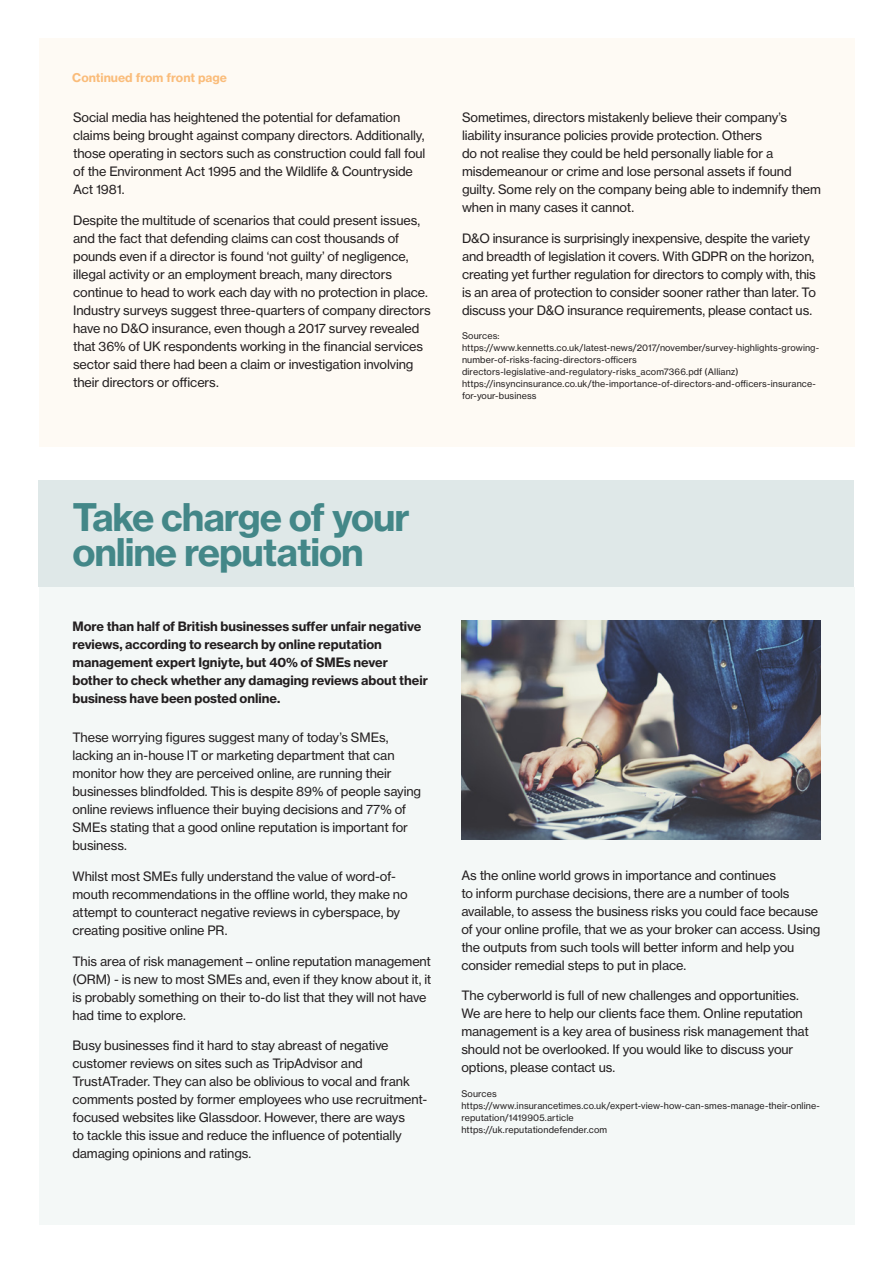
<style>
.page{position:relative;width:893px;height:1263px;background:#fff}
.page>*{position:absolute;margin:0;border:0;box-sizing:border-box;transform-origin:0 0}
.t1{font:37.5px/34.5px "N Haas Grotesk TX Std 75 Bd";letter-spacing:-.03em;color:#438788}
.Body_Copy{font:12.75px/18px "N Haas Grotesk TX Std 55 Rg";letter-spacing:-.01em;color:#231f20}
.Intro_Para_Bold{font:12.75px/18px "N Haas Grotesk TX Std 75 Bd";letter-spacing:-.005em;color:#231f20}
.t2{font:12px "N Haas Grotesk TX Std 75 Bd";color:#fabc7a}
.Small_Source_Text{font:9px/12px "N Haas Grotesk TX Std 55 Rg";letter-spacing:.01em;color:#231f20}
</style>
<div class="page">
<div style="left:39px;top:38px;width:816px;height:408px;background:#fefaf4"></div>
<div style="left:39px;top:587px;width:816px;height:638px;background:#f4f8f7"></div>
<div style="left:38px;top:480px;width:816px;height:107px;background:#dfe8e8"></div>
<img style="left:461px;top:621px;width:359px;height:219px">
<p class="t2" style="left:72px;top:70px;width:156px">Continued from front page</p>
<p class="Body_Copy" style="left:73px;top:108px;width:354px">Social media has heightened the potential for defamation claims being brought against company directors. Additionally, those operating in sectors such as construction could fall foul of the Environment Act 1995 and the Wildlife &amp; Countryside Act 1981.</p>
<p class="Body_Copy" style="left:73px;top:211px;width:359px">Despite the multitude of scenarios that could present issues, and the fact that defending claims can cost thousands of pounds even if a director is found ‘not guilty’ of negligence, illegal activity or an employment breach, many directors continue to head to work each day with no protection in place.<br>Industry surveys suggest three-quarters of company directors have no D&amp;O insurance, even though a 2017 survey revealed that 36% of UK respondents working in the financial services sector said there had been a claim or investigation involving their directors or officers.</p>
<p class="Body_Copy" style="left:462px;top:108px;width:360px">Sometimes, directors mistakenly believe their company’s liability insurance policies provide protection. Others<br>do not realise they could be held personally liable for a misdemeanour or crime and lose personal assets if found guilty. Some rely on the company being able to indemnify them when in many cases it cannot.</p>
<p class="Body_Copy" style="left:462px;top:229px;width:356px">D&amp;O insurance is surprisingly inexpensive, despite the variety and breadth of legislation it covers. With GDPR on the horizon, creating yet further regulation for directors to comply with, this is an area of protection to consider sooner rather than later. To discuss your D&amp;O insurance requirements, please contact us.</p>
<p class="Small_Source_Text" style="left:462px;top:330px;width:39px">Sources:</p>
<p class="Small_Source_Text" style="left:462px;top:342px;width:359px">https://www.kennetts.co.uk/latest-news/2017/november/survey-highlights-growing&shy;number-of-risks-facing-directors-officers</p>
<p class="Small_Source_Text" style="left:462px;top:366px;width:278px">directors-legislative-and-regulatory-risks_acom7366.pdf (Allianz)</p>
<p class="Small_Source_Text" style="left:462px;top:378px;width:355px">https://insyncinsurance.co.uk/the-importance-of-directors-and-officers-insurance&shy;for-your-business</p>
<p class="t1" style="left:72px;top:500px;width:339px">Take charge of your online reputation</p>
<p class="Intro_Para_Bold" style="left:72px;top:617px;width:357px">More than half of British businesses suffer unfair negative reviews, according to research by online reputation management expert Igniyte, but 40% of SMEs never bother to check whether any damaging reviews about their business have been posted online.</p>
<p class="Body_Copy" style="left:72px;top:728px;width:350px">These worrying figures suggest many of today’s SMEs, lacking an in-house IT or marketing department that can monitor how they are perceived online, are running their businesses blindfolded. This is despite 89% of people saying online reviews influence their buying decisions and 77% of SMEs stating that a good online reputation is important for business.</p>
<p class="Body_Copy" style="left:72px;top:867px;width:337px">Whilst most SMEs fully understand the value of word-of&shy;mouth recommendations in the offline world, they make no attempt to counteract negative reviews in cyberspace, by creating positive online PR.</p>
<p class="Body_Copy" style="left:72px;top:952px;width:360px">This area of risk management – online reputation management (ORM) - is new to most SMEs and, even if they know about it, it is probably something on their to-do list that they will not have had time to explore.</p>
<p class="Body_Copy" style="left:72px;top:1037px;width:356px">Busy businesses find it hard to stay abreast of negative customer reviews on sites such as TripAdvisor and TrustATrader. They can also be oblivious to vocal and frank comments posted by former employees who use recruitment&shy;focused websites like Glassdoor. However, there are ways<br>to tackle this issue and reduce the influence of potentially damaging opinions and ratings.</p>
<p class="Body_Copy" style="left:461px;top:866px;width:360px">As the online world grows in importance and continues<br>to inform purchase decisions, there are a number of tools available, to assess the business risks you could face because of your online profile, that we as your broker can access. Using the outputs from such tools will better inform and help you consider remedial steps to put in place.</p>
<p class="Body_Copy" style="left:461px;top:987px;width:349px">The cyberworld is full of new challenges and opportunities.<br>We are here to help our clients face them. Online reputation management is a key area of business risk management that should not be overlooked. If you would like to discuss your options, please contact us.</p>
<p class="Small_Source_Text" style="left:461px;top:1088px;width:37px">Sources</p>
<p class="Small_Source_Text" style="left:461px;top:1100px;width:360px">https://www.insurancetimes.co.uk/expert-view-how-can-smes-manage-their-online&shy;reputation/1419905.article</p>
<p class="Small_Source_Text" style="left:461px;top:1124px;width:147px">https://uk.reputationdefender.com</p>
</div>
